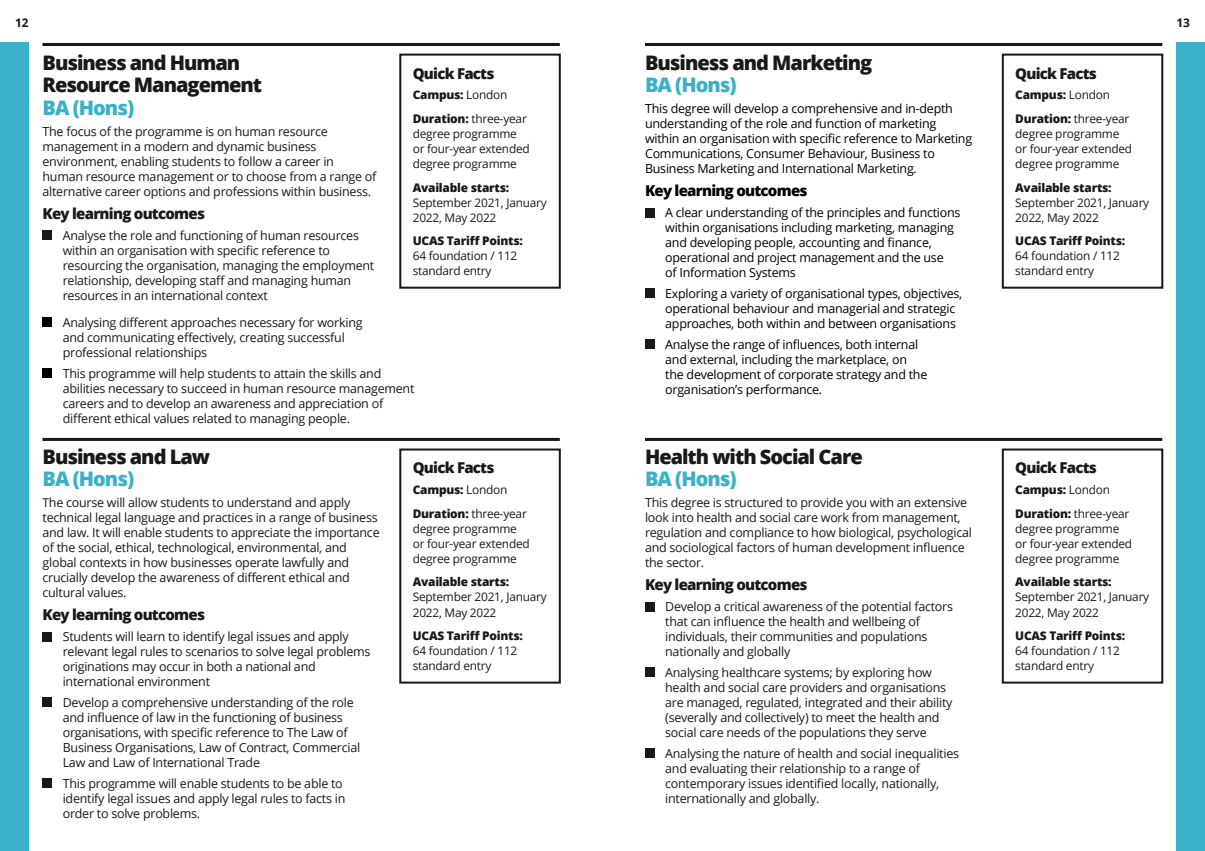
<style>
.page{position:relative;width:1205px;height:851px;background:#fff}
.page>*{position:absolute;margin:0;border:0;box-sizing:border-box;transform-origin:0 0}
.Sub_head{font:800 20px/22.5px "Open Sans";letter-spacing:-.05em;color:#191919}
.Sub_head-2{font:800 15px "Open Sans";letter-spacing:-.05em;color:#191919}
.Sub_head-3{font:800 15px "Open Sans";letter-spacing:-.05em;color:#000}
.Sub_head-4{font:12.5px/15px "Open Sans";letter-spacing:-.02em;color:#191919}
.Sub_head-5{font:12.5px/15px "Open Sans";letter-spacing:-.02em;color:#000}
.Body{font:11.88px/15px "Open Sans";letter-spacing:-.02em;color:#191919}
.Body-2{font:800 11.88px "Open Sans";letter-spacing:-.02em;color:#191919}
.t1{font:700 11.88px "Open Sans";color:#191919}
.s1{color:#3bb0c9}
.s2{font-weight:400}
.s3{font-weight:800}
.s4{font-size:12.12px}
</style>
<div class="page">
<div style="left:1176px;top:43px;width:29px;height:807px;background:#3bb0c9"></div>
<div style="left:0;top:43px;width:29px;height:807px;background:#3bb0c9"></div>
<div style="left:645px;top:208px;width:9px;height:9px;background:#191919"></div>
<div style="left:645px;top:289px;width:9px;height:9px;background:#191919"></div>
<div style="left:645px;top:339px;width:9px;height:10px;background:#191919"></div>
<div style="left:43px;top:230px;width:9px;height:10px;background:#191919"></div>
<div style="left:645px;top:602px;width:9px;height:9px;background:#191919"></div>
<div style="left:645px;top:667px;width:9px;height:9px;background:#191919"></div>
<div style="left:645px;top:748px;width:9px;height:9px;background:#191919"></div>
<div style="left:43px;top:632px;width:9px;height:9px;background:#191919"></div>
<div style="left:43px;top:697px;width:9px;height:9px;background:#191919"></div>
<div style="left:43px;top:778px;width:9px;height:9px;background:#191919"></div>
<hr style="left:645px;top:43px;width:517px;height:3px;background:#191919">
<hr style="left:43px;top:43px;width:517px;height:3px;background:#191919">
<hr style="left:43px;top:438px;width:517px;height:3px;background:#191919">
<div style="left:1002px;top:54px;width:161px;height:234px;border:2px solid #191919"></div>
<div style="left:399px;top:54px;width:162px;height:234px;border:2px solid #191919"></div>
<div style="left:1002px;top:448px;width:161px;height:235px;border:2px solid #191919"></div>
<div style="left:399px;top:448px;width:162px;height:235px;border:2px solid #191919"></div>
<hr style="left:645px;top:438px;width:517px;height:3px;background:#191919">
<div style="left:43px;top:318px;width:9px;height:9px;background:#000"></div>
<div style="left:43px;top:368px;width:9px;height:9px;background:#000"></div>
<p class="t1" style="left:15px;top:14px;width:15px">12</p>
<p class="t1" style="left:1176px;top:14px;width:15px">13</p>
<p class="Sub_head" style="left:645px;top:50px;width:229px">Business and Marketing<br><span class="s1">BA (Hons)</span></p>
<p class="Sub_head-5" style="left:645px;top:101px;width:329px">This degree will develop a comprehensive and in-depth understanding of the role and function of marketing within an organisation with specific reference to Marketing Communications, Consumer Behaviour, Business to Business Marketing and International Marketing.</p>
<p class="Sub_head-3" style="left:645px;top:179px;width:164px">Key learning outcomes</p>
<p class="Sub_head-5" style="left:665px;top:205px;width:297px">A clear understanding of the principles and functions within organisations including marketing, managing and developing people, accounting and finance, operational and project management and the use<br>of Information Systems</p>
<p class="Sub_head-5" style="left:665px;top:285px;width:299px">Exploring a variety of organisational types, objectives, operational behaviour and managerial and strategic approaches, both within and between organisations</p>
<p class="Sub_head-5" style="left:665px;top:336px;width:264px">Analyse the range of influences, both internal and external, including the marketplace, on the development of corporate strategy and the organisation’s performance.</p>
<p class="Sub_head" style="left:43px;top:50px;width:221px">Business and Human<br>Resource Management<br><span class="s1">BA (Hons)</span></p>
<p class="Sub_head-4" style="left:43px;top:123px;width:335px">The focus of the programme is on human resource management in a modern and dynamic business environment, enabling students to follow a career in human resource management or to choose from a range of alternative career options and professions within business.</p>
<p class="Sub_head-2" style="left:43px;top:202px;width:164px">Key learning outcomes</p>
<p class="Sub_head-4" style="left:63px;top:227px;width:313px">Analyse the role and functioning of human resources within an organisation with specific reference to resourcing the organisation, managing the employment relationship, developing staff and managing human resources in an international context</p>
<p class="Sub_head-2" style="left:413px;top:62px;width:83px">Quick Facts</p>
<p class="Body-2" style="left:413px;top:86px;width:96px">Campus: <span class="s2">London</span></p>
<p class="Body" style="left:413px;top:111px;width:118px"><span class="s3">Duration:</span> three-year degree programme or four-year extended degree programme</p>
<p class="Body" style="left:413px;top:179px;width:135px"><span class="s3">Available starts:<br></span>September 2021, January<br>2022, May 2022</p>
<p class="Body" style="left:413px;top:233px;width:112px"><span class="s3">UCAS Tariff Points:<br></span>64 foundation / 112 standard entry</p>
<p class="Sub_head-2" style="left:1015px;top:62px;width:83px">Quick Facts</p>
<p class="Body-2" style="left:1015px;top:86px;width:96px">Campus: <span class="s2">London</span></p>
<p class="Body" style="left:1015px;top:111px;width:118px"><span class="s3">Duration:</span> three-year degree programme or four-year extended degree programme</p>
<p class="Body" style="left:1015px;top:179px;width:135px"><span class="s3">Available starts:<br></span>September 2021, January<br>2022, May 2022</p>
<p class="Body" style="left:1015px;top:233px;width:112px"><span class="s3">UCAS Tariff Points:<br></span>64 foundation / 112 standard entry</p>
<p class="Sub_head-4" style="left:63px;top:314px;width:301px">Analysing different approaches necessary for working and communicating effectively, creating successful professional relationships</p>
<p class="Sub_head-4" style="left:63px;top:365px;width:353px">This programme will help students to attain the skills and abilities necessary to succeed in human resource management careers and to develop an awareness and appreciation of different ethical values related to managing people.</p>
<p class="Sub_head" style="left:43px;top:444px;width:169px">Business and Law<br><span class="s1">BA (Hons)</span></p>
<p class="Sub_head-4" style="left:43px;top:494px;width:339px"><span class="s4">T</span>he course will allow students to understand and apply technical legal language and practices in a range of business and law. It will enable students to appreciate the importance of the social, ethical, technological, environmental, and global contexts in how businesses operate lawfully and crucially develop the awareness of different ethical and cultural values.</p>
<p class="Sub_head-2" style="left:43px;top:603px;width:164px">Key learning outcomes</p>
<p class="Sub_head-4" style="left:63px;top:628px;width:309px">Students will learn to identify legal issues and apply relevant legal rules to scenarios to solve legal problems originations may occur in both a national and international environment</p>
<p class="Sub_head-4" style="left:63px;top:694px;width:299px">Develop a comprehensive understanding of the role and influence of law in the functioning of business organisations, with specific reference to The Law of Business Organisations, Law of Contract, Commercial Law and Law of International Trade</p>
<p class="Sub_head-4" style="left:63px;top:775px;width:284px">This programme will enable students to be able to identify legal issues and apply legal rules to facts in order to solve problems.</p>
<p class="Sub_head-2" style="left:413px;top:456px;width:83px">Quick Facts</p>
<p class="Body-2" style="left:413px;top:481px;width:96px">Campus: <span class="s2">London</span></p>
<p class="Body" style="left:413px;top:505px;width:118px"><span class="s3">Duration:</span> three-year degree programme or four-year extended degree programme</p>
<p class="Body" style="left:413px;top:574px;width:135px"><span class="s3">Available starts:<br></span>September 2021, January<br>2022, May 2022</p>
<p class="Body" style="left:413px;top:628px;width:112px"><span class="s3">UCAS Tariff Points:<br></span>64 foundation / 112 standard entry</p>
<p class="Sub_head" style="left:645px;top:444px;width:219px">Health with Social Care<br><span class="s1">BA (Hons)</span></p>
<p class="Sub_head-4" style="left:645px;top:494px;width:328px">This degree is structured to provide you with an extensive look into health and social care work from management, regulation and compliance to how biological, psychological and sociological factors of human development influence the sector.</p>
<p class="Sub_head-2" style="left:645px;top:573px;width:164px">Key learning outcomes</p>
<p class="Sub_head-4" style="left:665px;top:598px;width:289px">Develop a critical awareness of the potential factors that can influence the health and wellbeing of individuals, their communities and populations nationally and globally</p>
<p class="Sub_head-4" style="left:665px;top:664px;width:289px">Analysing healthcare systems; by exploring how health and social care providers and organisations are managed, regulated, integrated and their ability (severally and collectively) to meet the health and social care needs of the populations they serve</p>
<p class="Sub_head-4" style="left:665px;top:745px;width:295px">Analysing the nature of health and social inequalities and evaluating their relationship to a range of contemporary issues identified locally, nationally, internationally and globally.</p>
<p class="Sub_head-2" style="left:1015px;top:456px;width:83px">Quick Facts</p>
<p class="Body-2" style="left:1015px;top:481px;width:96px">Campus: <span class="s2">London</span></p>
<p class="Body" style="left:1015px;top:505px;width:118px"><span class="s3">Duration:</span> three-year degree programme or four-year extended degree programme</p>
<p class="Body" style="left:1015px;top:574px;width:135px"><span class="s3">Available starts:<br></span>September 2021, January<br>2022, May 2022</p>
<p class="Body" style="left:1015px;top:628px;width:112px"><span class="s3">UCAS Tariff Points:<br></span>64 foundation / 112 standard entry</p>
</div>
